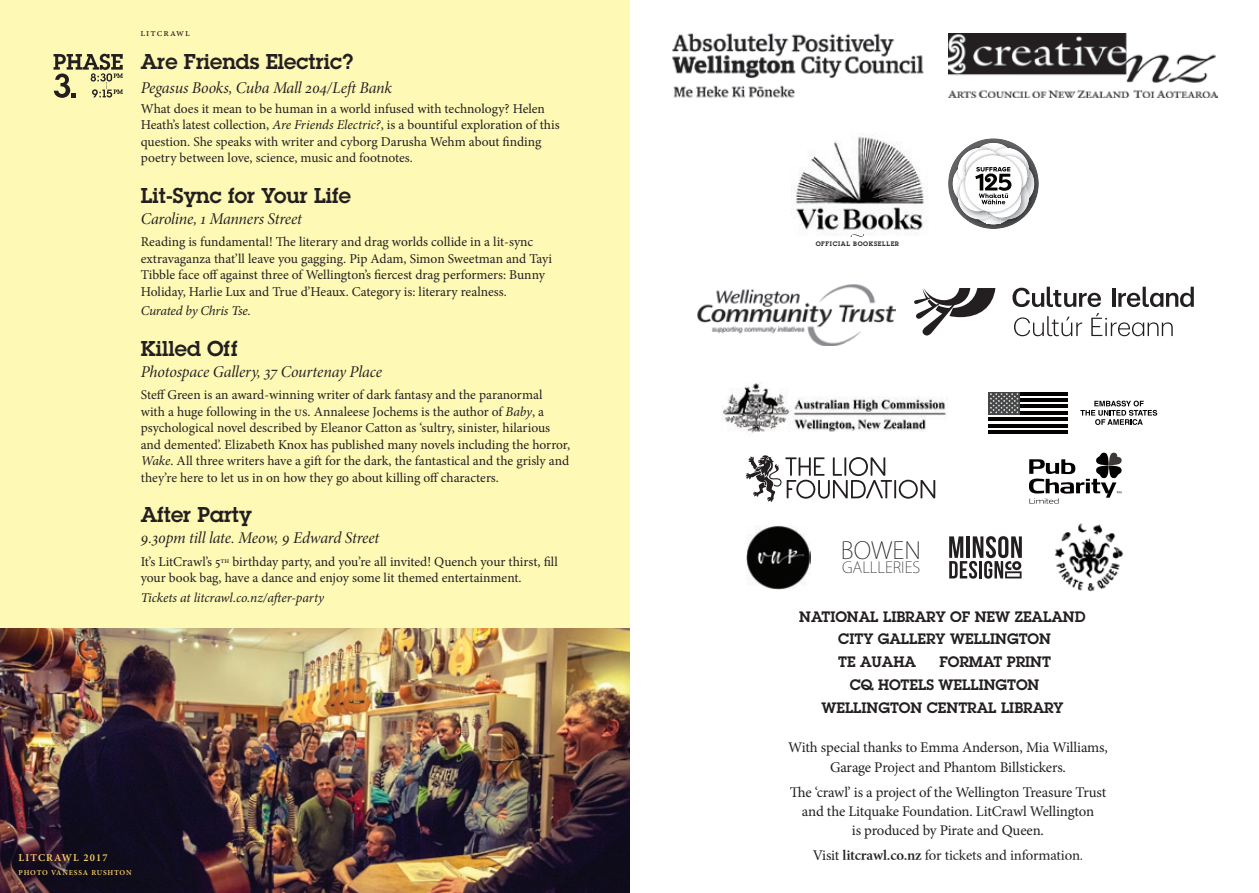
<style>
.page{position:relative;width:1259px;height:893px;background:#fff}
.page>*{position:absolute;margin:0;border:0;box-sizing:border-box;transform-origin:0 0}
.t1{font:200 23.4px "Koz Go Pr 6 N";color:#231f20}
.t2{font:600 21px "Lubalin Graph Std";color:#231f20}
.t3{font:16.5px "Minion Pro It Subh";letter-spacing:-.01em;color:#231f20}
.t4{font:200 15.3px "Koz Go Pr 6 N";color:#231f20}
.t5{font:14.85px/19px "Minion Pro";letter-spacing:-.015em;color:#231f20;text-align:center}
.t6{font:600 14.85px/22.8px "Lubalin Graph Std";color:#231f20;text-align:center}
.t7{font:13.5px/16.5px "Minion Pro";color:#231f20}
.t8{font:italic 13.5px "Minion Pro";letter-spacing:-.005em;color:#231f20}
.t9{font:600 10.5px "Minion Pro";letter-spacing:.11em;color:#fed269}
.t10{font:10.5px "Minion Pro";letter-spacing:.1em;color:#231f20}
.t11{font:600 7.5px "Minion Pro";letter-spacing:.1em;color:#fed269}
.t12{font:600 6.3px "Lubalin Graph Std";letter-spacing:.1em;color:#231f20}
.s1{font-style:italic}
.s2{font-weight:600}
</style>
<div class="page">
<div style="left:0;top:0;width:629px;height:893px;background:#fff9b6"></div>
<img style="left:0;top:628px;width:629px;height:265px">
<svg style="left:54px;top:54px;width:69px;height:44px"></svg>
<img style="left:672px;top:33px;width:252px;height:65px">
<img style="left:948px;top:33px;width:269px;height:64px">
<img style="left:697px;top:284px;width:198px;height:62px">
<svg style="left:745px;top:455px;width:190px;height:47px"></svg>
<img style="left:722px;top:382px;width:225px;height:51px">
<img style="left:746px;top:526px;width:64px;height:64px">
<img style="left:1055px;top:523px;width:68px;height:69px">
<svg style="left:949px;top:536px;width:72px;height:43px"></svg>
<img style="left:791px;top:136px;width:137px;height:100px">
<svg style="left:948px;top:138px;width:91px;height:91px"></svg>
<svg style="left:1091px;top:313px;width:81px;height:23px"></svg>
<svg style="left:1014px;top:316px;width:68px;height:20px"></svg>
<hr style="left:1112px;top:288px;width:3px;height:19px;background:#231f20">
<svg style="left:1012px;top:287px;width:89px;height:20px"></svg>
<svg style="left:1118px;top:287px;width:75px;height:20px"></svg>
<svg style="left:914px;top:288px;width:81px;height:48px"></svg>
<svg style="left:1080px;top:401px;width:77px;height:24px"></svg>
<svg style="left:988px;top:395px;width:80px;height:36px"></svg>
<hr style="left:988px;top:392px;width:80px;height:3px;background:#040101">
<hr style="left:988px;top:398px;width:80px;height:4px;background:#040101">
<hr style="left:988px;top:405px;width:80px;height:3px;background:#040101">
<hr style="left:988px;top:411px;width:80px;height:4px;background:#040101">
<hr style="left:988px;top:418px;width:80px;height:3px;background:#040101">
<hr style="left:988px;top:424px;width:80px;height:3px;background:#040101">
<hr style="left:988px;top:431px;width:80px;height:3px;background:#040101">
<svg style="left:988px;top:392px;width:32px;height:23px"></svg>
<svg style="left:990px;top:393px;width:28px;height:20px"></svg>
<svg style="left:1029px;top:452px;width:93px;height:52px"></svg>
<svg style="left:850px;top:234px;width:14px;height:3px"></svg>
<p class="t10" style="left:140px;top:26px;width:51px">LITCRAWL</p>
<h2 class="t2" style="left:141px;top:48px;width:214px">Are Friends Electric?</h2>
<p class="t3" style="left:141px;top:77px;width:253px">Pegasus Books, Cuba Mall 204/LeftBank</p>
<p class="t7" style="left:141px;top:100px;width:420px">What does it mean to be human in a world infused with technology? Helen Heath’s latest collection, <span class="s1">Are Friends Electric?</span>, is a bountiful exploration of this question. She speaks with writer and cyborg Darusha Wehm about finding poetry between love, science, music and footnotes.</p>
<h2 class="t2" style="left:141px;top:181px;width:212px">Lit-Sync for Your Life</h2>
<p class="t3" style="left:141px;top:208px;width:163px">Caroline, 1 Manners Street</p>
<p class="t7" style="left:141px;top:234px;width:413px">Reading is fundamental! The literary and drag worlds collide in a lit-sync extravaganza that’ll leave you gagging. Pip Adam, Simon Sweetman and Tayi Tibble face off against three of Wellington’s fiercest drag performers: Bunny Holiday, Harlie Lux and True d’Heaux. Category is: literary realness.</p>
<p class="t8" style="left:141px;top:302px;width:112px">Curated by Chris Tse.</p>
<h2 class="t2" style="left:141px;top:334px;width:98px">Killed Off</h2>
<p class="t3" style="left:141px;top:361px;width:243px">Photospace Gallery, 37 Courtenay Place</p>
<p class="t7" style="left:141px;top:387px;width:431px">Steff Green is an award-winning writer of dark fantasy and the paranormal<br>with a huge following in the US. Annaleese Jochems is the author of <span class="s1">Baby</span>, a psychological novel described by Eleanor Catton as ‘sultry, sinister, hilarious and demented’. Elizabeth Knox has published many novels including the horror, <span class="s1">Wake</span>. All three writers have a gift for the dark, the fantastical and the grisly and they’re here to let us in on how they go about killing off characters.</p>
<h2 class="t2" style="left:141px;top:501px;width:112px">After Party</h2>
<p class="t3" style="left:141px;top:527px;width:240px">9.30pm till late. Meow, 9 Edward Street</p>
<p class="t7" style="left:141px;top:553px;width:418px">It’s LitCrawl’s 5<sup>th</sup> birthday party, and you’re all invited! Quench your thirst, fill your book bag, have a dance and enjoy some lit themed entertainment.</p>
<p class="t8" style="left:141px;top:588px;width:185px">Tickets at litcrawl.co.nz/after-party</p>
<p class="t9" style="left:19px;top:850px;width:91px">LITCRAWL 2017</p>
<p class="t11" style="left:19px;top:867px;width:115px">PHOTO VANESSA RUSHTON</p>
<p class="t12" style="left:815px;top:240px;width:85px">OFFICIAL BOOKSELLER</p>
<h1 class="t1" style="left:841px;top:537px;width:81px">BOWEN</h1>
<p class="t4" style="left:842px;top:559px;width:80px">GALLLERIES</p>
<p class="t6" style="left:799px;top:605px;width:288px">NATIONAL LIBRARY OF NEW ZEALAND</p>
<p class="t6" style="left:838px;top:628px;width:214px;text-align:left">CITY GALLERY WELLINGTON<br>TE AUAHA</p>
<p class="t6" style="left:939px;top:650px;width:113px">FORMAT PRINT</p>
<p class="t6" style="left:821px;top:673px;width:244px">CQ HOTELS WELLINGTON<br>WELLINGTON CENTRAL LIBRARY</p>
<p class="t5" style="left:788px;top:738px;width:321px">With special thanks to Emma Anderson, Mia Williams,<br>Garage Project and Phantom Billstickers.</p>
<p class="t5" style="left:790px;top:782px;width:318px">The ‘crawl’ is a project of the Wellington Treasure Trust and the Litquake Foundation. LitCrawl Wellington<br>is produced by Pirate and Queen.</p>
<p class="t5" style="left:812px;top:845px;width:272px">Visit <span class="s2">LITCRAWL.CO.NZ</span> for tickets and information.</p>
</div>
